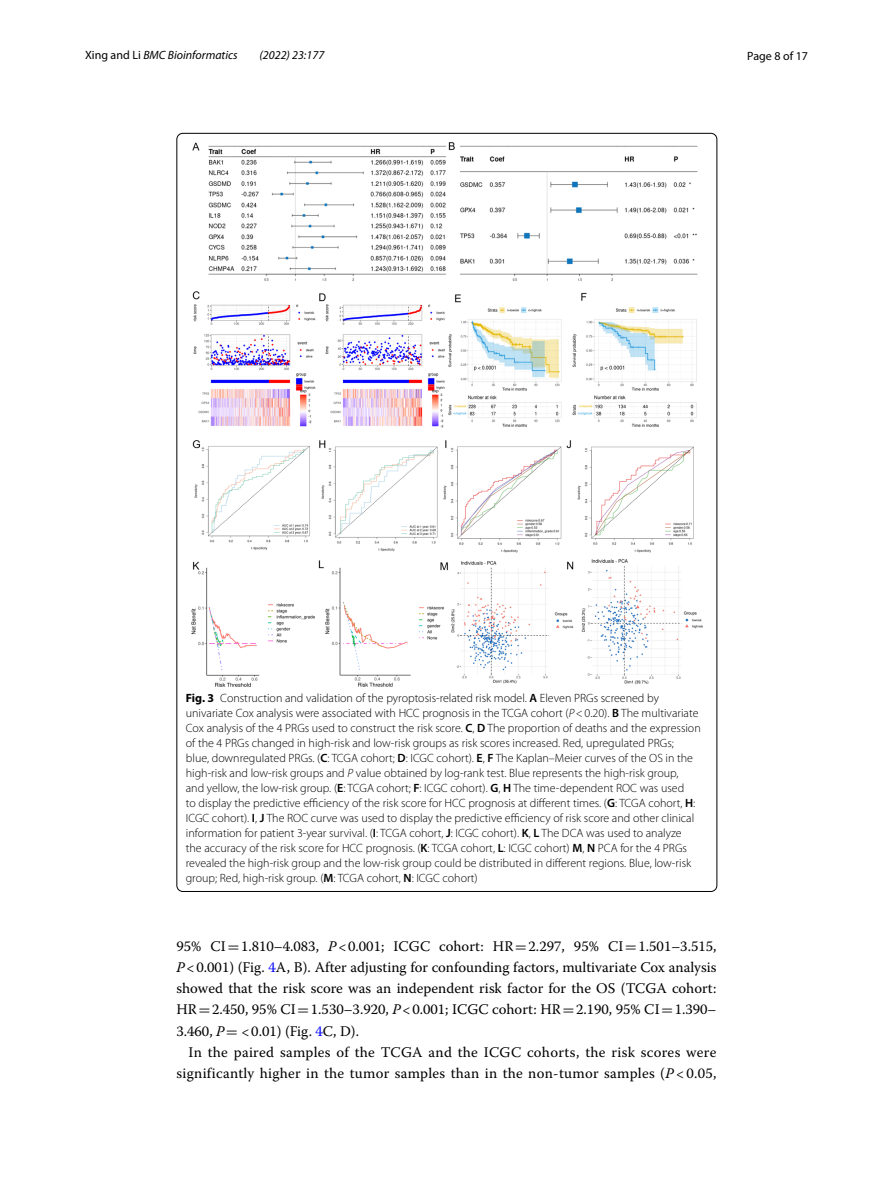
<style>
.page{position:relative;width:893px;height:1187px;background:#fff}
.page>*{position:absolute;margin:0;border:0;box-sizing:border-box;transform-origin:0 0}
.t1{font:14.7px/21.3px "Warnock Pro";letter-spacing:.02em;color:#000;text-align:justify}
.t2{font:300 12px/15px "Myriad Pro";color:#000}
.t3{font:italic 12px "Myriad Pro";color:#000}
.t4{font:12px "Myriad Pro";color:#000}
.s1{font-style:normal}
.s2{font-weight:700}
.s3{font-weight:600}
.s4{font-style:italic}
.s5{font-family:"MTSY"}
.s6{color:#00f}
</style>
<div class="page">
<img style="left:192px;top:142px;width:510px;height:544px">
<p class="t3" style="left:85px;top:48px;width:154px"><span class="s1">Xing and Li</span> BMC Bioinformatics</p>
<p class="t3" style="left:260px;top:48px;width:66px">(2022) 23:177</p>
<p class="t4" style="left:747px;top:48px;width:62px">Page 8 of 17</p>
<p class="t2" style="left:186px;top:690px;width:516px"><span class="s2">Fig. 3</span> Construction and validation of the pyroptosis-related risk model. <span class="s3">A</span> Eleven PRGs screened by univariate Cox analysis were associated with HCC prognosis in the TCGA cohort (<span class="s4">P</span>&lt;0.20). <span class="s3">B</span> The multivariate Cox analysis of the 4 PRGs used to construct the risk score. <span class="s3">C</span>, <span class="s3">D</span> The proportion of deaths and the expression of the 4 PRGs changed in high-risk and low-risk groups as risk scores increased. Red, upregulated PRGs;<br>blue, downregulated PRGs. (<span class="s3">C</span>: TCGA cohort; <span class="s3">D</span>: ICGC cohort). <span class="s3">E</span>, <span class="s3">F</span> The Kaplan–Meier curves of the OS in the high-risk and low-risk groups and <span class="s4">P</span> value obtained by log-rank test. Blue represents the high-risk group,<br>and yellow, the low-risk group. (<span class="s3">E</span>: TCGA cohort; <span class="s3">F</span>: ICGC cohort). <span class="s3">G</span>, <span class="s3">H</span> The time-dependent ROC was used<br>to display the predictive efficiency of the risk score for HCC prognosis at different times. (<span class="s3">G</span>: TCGA cohort, <span class="s3">H</span>:<br>ICGC cohort). <span class="s3">I</span>, <span class="s3">J</span> The ROC curve was used to display the predictive efficiency of risk score and other clinical information for patient 3-year survival. (<span class="s3">I</span>: TCGA cohort, <span class="s3">J</span>: ICGC cohort). <span class="s3">K</span>, <span class="s3">L</span> The DCA was used to analyze<br>the accuracy of the risk score for HCC prognosis. (<span class="s3">K</span>: TCGA cohort, <span class="s3">L</span>: ICGC cohort) <span class="s3">M</span>, <span class="s3">N</span> PCA for the 4 PRGs revealed the high-risk group and the low-risk group could be distributed in different regions. Blue, low-risk group; Red, high-risk group. (<span class="s3">M</span>: TCGA cohort, <span class="s3">N</span>: ICGC cohort)</p>
<p class="t1" style="left:176px;top:934px;width:542px">95% CI<span class="s5">=</span>1.810–4.083, <span class="s4">P</span>&lt;0.001; ICGC cohort: HR<span class="s5">=</span>2.297, 95% CI<span class="s5">=</span>1.501–3.515, <span class="s4">P</span>&lt;0.001) (Fig. <span class="s6">4</span>A, B). After adjusting for confounding factors, multivariate Cox analysis showed that the risk score was an independent risk factor for the OS (TCGA cohort:<br>HR<span class="s5">=</span>2.450, 95% CI<span class="s5">=</span>1.530–3.920, <span class="s4">P</span>&lt;0.001; ICGC cohort: HR<span class="s5">=</span>2.190, 95% CI<span class="s5">=</span>1.390– 3.460, <span class="s4">P</span><span class="s5">=</span> &lt;0.01) (Fig. <span class="s6">4</span>C, D).</p>
<p class="t1" style="left:176px;top:1041px;width:542px;text-align:right">In the paired samples of the TCGA and the ICGC cohorts, the risk scores were significantly higher in the tumor samples than in the non-tumor samples (<span class="s4">P</span> &lt; 0.05,</p>
</div>
